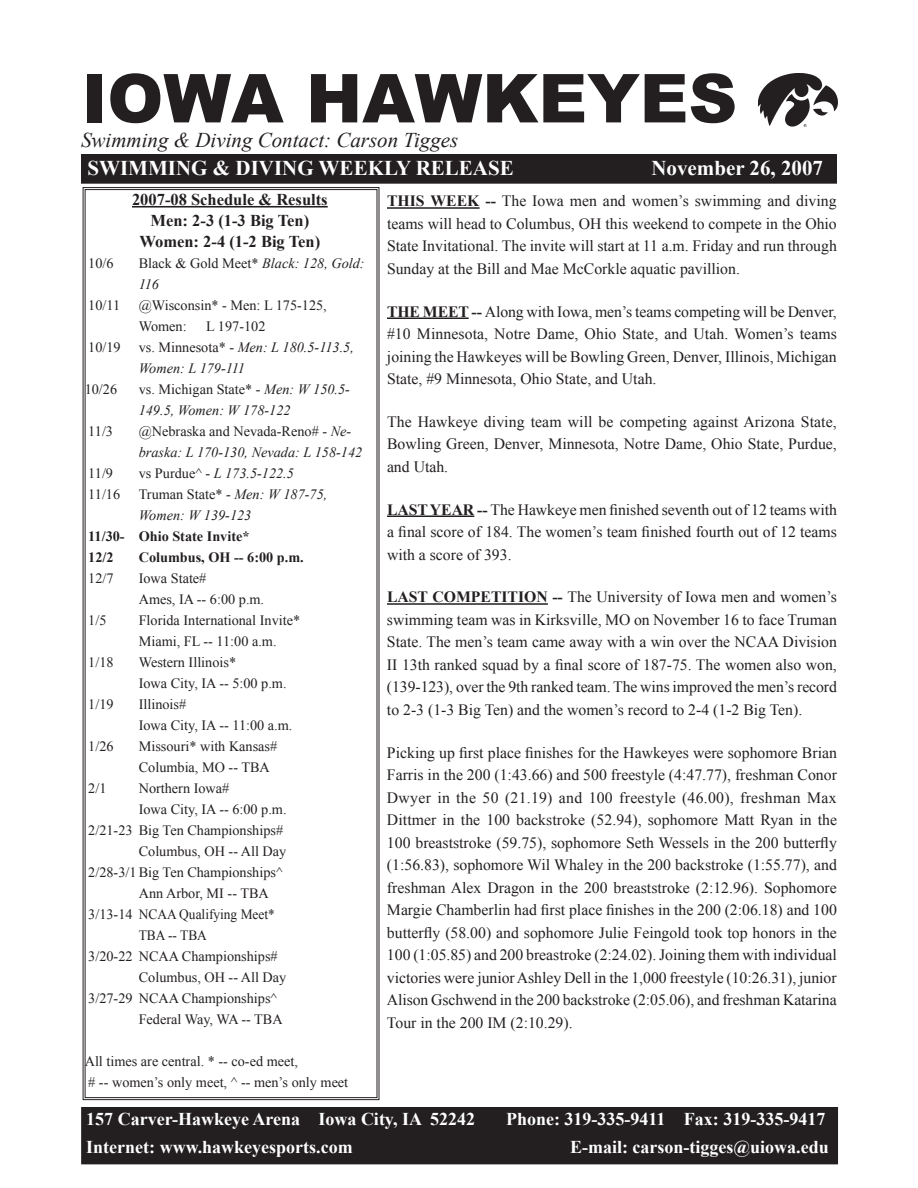
<style>
.page{position:relative;width:918px;height:1188px;background:#fff}
.page>*{position:absolute;margin:0;border:0;box-sizing:border-box;transform-origin:0 0}
.t1{font:900 67.5px "Arial";color:#231f20}
.t2{font:700 21px "Times New Roman";color:#fff}
.t3{font:italic 21px "Times New Roman";color:#231f20}
.t4{font:700 18px "Times New Roman";color:#fff}
.t5{font:700 16.5px/21px "Times New Roman";color:#231f20;text-align:center}
.t6{font:15.75px/22.5px "Times New Roman";color:#231f20;text-align:justify}
.t7{font:14.25px/21px "Times New Roman";color:#231f20}
.t8{font:italic 14.25px/21px "Times New Roman";color:#231f20}
.t9{font:700 14.25px/21px "Times New Roman";color:#231f20}
.t10{font:14.25px "Times New Roman";color:#231f20;scale:.94 1}
.s1{font-weight:700}
.s2{font-style:normal}
</style>
<div class="page">
<div style="left:82px;top:155px;width:754px;height:28px;background:#231f20"></div>
<div style="left:81px;top:154px;width:756px;height:30px;border:2px solid #231f20"></div>
<div style="left:82px;top:1108px;width:755px;height:56px;background:#231f20"></div>
<div style="left:81px;top:1107px;width:757px;height:57px;border:2px solid #231f20"></div>
<img style="left:758px;top:73px;width:79px;height:54px">
<svg style="left:82px;top:187px;width:298px;height:914px"></svg>
<hr style="left:387px;top:207px;width:93px;height:2px;background:#231f20">
<hr style="left:387px;top:318px;width:82px;height:1px;background:#231f20">
<hr style="left:387px;top:516px;width:87px;height:1px;background:#231f20">
<hr style="left:387px;top:603px;width:161px;height:2px;background:#231f20">
<hr style="left:132px;top:206px;width:196px;height:2px;background:#231f20">
<h1 class="t1" style="left:81px;top:49px;width:658px">IOWA HAWKEYES</h1>
<h2 class="t2" style="left:87px;top:153px;width:428px">SWIMMING &amp; DIVING WEEKLY RELEASE</h2>
<h2 class="t3" style="left:81px;top:126px;width:379px">Swimming &amp; Diving Contact: Carson Tigges</h2>
<h2 class="t2" style="left:651px;top:153px;width:173px">November 26, 2007</h2>
<p class="t6" style="left:387px;top:190px;width:451px"><span class="s1">THIS WEEK --</span> The Iowa men and women’s swimming and diving teams will head to Columbus, OH this weekend to compete in the Ohio State Invitational. The invite will start at 11 a.m. Friday and run through Sunday at the Bill and Mae McCorkle aquatic pavillion.</p>
<p class="t6" style="left:387px;top:300px;width:451px"><span class="s1">THE MEET --</span> Along with Iowa, men’s teams competing will be Denver, #10 Minnesota, Notre Dame, Ohio State, and Utah. Women’s teams joining the Hawkeyes will be Bowling Green, Denver, Illinois, Michigan State, #9 Minnesota, Ohio State, and Utah.</p>
<p class="t6" style="left:387px;top:410px;width:451px">The Hawkeye diving team will be competing against Arizona State, Bowling Green, Denver, Minnesota, Notre Dame, Ohio State, Purdue, and Utah.</p>
<p class="t6" style="left:387px;top:498px;width:451px"><span class="s1">LAST YEAR --</span> The Hawkeye men finished seventh out of 12 teams with a final score of 184. The women’s team finished fourth out of 12 teams with a score of 393.</p>
<p class="t6" style="left:387px;top:586px;width:452px"><span class="s1">LAST COMPETITION --</span> The University of Iowa men and women’s swimming team was in Kirksville, MO on November 16 to face Truman State. The men’s team came away with a win over the NCAA Division II 13th ranked squad by a final score of 187-75. The women also won, (139-123), over the 9th ranked team. The wins improved the men’s record to 2-3 (1-3 Big Ten) and the women’s record to 2-4 (1-2 Big Ten).</p>
<p class="t6" style="left:387px;top:741px;width:452px">Picking up first place finishes for the Hawkeyes were sophomore Brian Farris in the 200 (1:43.66) and 500 freestyle (4:47.77), freshman Conor Dwyer in the 50 (21.19) and 100 freestyle (46.00), freshman Max Dittmer in the 100 backstroke (52.94), sophomore Matt Ryan in the 100 breaststroke (59.75), sophomore Seth Wessels in the 200 butterfly (1:56.83), sophomore Wil Whaley in the 200 backstroke (1:55.77), and freshman Alex Dragon in the 200 breaststroke (2:12.96). Sophomore Margie Chamberlin had first place finishes in the 200 (2:06.18) and 100 butterfly (58.00) and sophomore Julie Feingold took top honors in the 100 (1:05.85) and 200 breastroke (2:24.02). Joining them with individual victories were junior Ashley Dell in the 1,000 freestyle (10:26.31), junior Alison Gschwend in the 200 backstroke (2:05.06), and freshman Katarina Tour in the 200 IM (2:10.29).</p>
<p class="t5" style="left:132px;top:189px;width:197px">2007-08 Schedule &amp; Results<br>Men: 2-3 (1-3 Big Ten)<br>Women: 2-4 (1-2 Big Ten)</p>
<p class="t7" style="left:88px;top:252px;width:27px">10/6</p>
<p class="t8" style="left:139px;top:252px;width:227px"><span class="s2">Black &amp; Gold Meet*</span> Black: 128, Gold:<br>116</p>
<p class="t7" style="left:88px;top:294px;width:33px">10/11</p>
<p class="t7" style="left:139px;top:294px;width:190px">@Wisconsin* - Men: L 175-125,<br>Women:</p>
<p class="t7" style="left:206px;top:315px;width:61px">L 197-102</p>
<p class="t7" style="left:88px;top:336px;width:34px">10/19</p>
<p class="t8" style="left:139px;top:336px;width:217px"><span class="s2">vs. Minnesota* -</span> Men: L 180.5-113.5,<br>Women: L 179-111</p>
<p class="t7" style="left:85px;top:378px;width:34px">10/26</p>
<p class="t8" style="left:139px;top:378px;width:213px"><span class="s2">vs. Michigan State*</span> - Men: W 150.5-<br>149.5, Women: W 178-122</p>
<p class="t7" style="left:88px;top:420px;width:26px">11/3</p>
<p class="t8" style="left:139px;top:420px;width:225px"><span class="s2">@Nebraska and Nevada-Reno# -</span> Ne&shy;braska: L 170-130, Nevada: L 158-142</p>
<p class="t7" style="left:88px;top:462px;width:26px">11/9</p>
<p class="t8" style="left:139px;top:462px;width:157px"><span class="s2">vs Purdue^ -</span> L 173.5-122.5</p>
<p class="t7" style="left:88px;top:483px;width:33px">11/16</p>
<p class="t8" style="left:139px;top:483px;width:190px"><span class="s2">Truman State*</span> - Men: W 187-75,<br>Women: W 139-123</p>
<p class="t9" style="left:88px;top:525px;width:163px">11/30- Ohio State Invite*<br>12/2</p>
<p class="t9" style="left:139px;top:546px;width:167px">Columbus, OH -- 6:00 p.m.</p>
<p class="t7" style="left:88px;top:567px;width:27px">12/7</p>
<p class="t7" style="left:139px;top:567px;width:127px">Iowa State#<br>Ames, IA -- 6:00 p.m.</p>
<p class="t7" style="left:88px;top:609px;width:20px">1/5</p>
<p class="t7" style="left:139px;top:609px;width:163px">Florida International Invite*<br>Miami, FL -- 11:00 a.m.</p>
<p class="t7" style="left:88px;top:651px;width:27px">1/18</p>
<p class="t7" style="left:139px;top:651px;width:149px">Western Illinois*<br>Iowa City, IA -- 5:00 p.m.</p>
<p class="t7" style="left:88px;top:693px;width:27px">1/19</p>
<p class="t7" style="left:139px;top:693px;width:155px">Illinois#<br>Iowa City, IA -- 11:00 a.m.</p>
<p class="t7" style="left:88px;top:735px;width:27px">1/26</p>
<p class="t7" style="left:139px;top:735px;width:140px">Missouri* with Kansas#<br>Columbia, MO -- TBA</p>
<p class="t7" style="left:88px;top:777px;width:20px">2/1</p>
<p class="t7" style="left:139px;top:777px;width:92px">Northern Iowa#</p>
<p class="t7" style="left:139px;top:798px;width:149px">Iowa City, IA -- 6:00 p.m.</p>
<p class="t7" style="left:88px;top:819px;width:196px">2/21-23 Big Ten Championships#</p>
<p class="t7" style="left:139px;top:840px;width:149px">Columbus, OH -- All Day</p>
<p class="t7" style="left:88px;top:861px;width:196px">2/28-3/1 Big Ten Championships^</p>
<p class="t7" style="left:139px;top:882px;width:132px">Ann Arbor, MI -- TBA</p>
<p class="t7" style="left:88px;top:903px;width:188px">3/13-14 NCAA Qualifying Meet*</p>
<p class="t10" style="left:139px;top:926px;width:74px">TBA -- TBA</p>
<p class="t7" style="left:88px;top:945px;width:191px">3/20-22 NCAA Championships#</p>
<p class="t7" style="left:139px;top:966px;width:149px">Columbus, OH -- All Day</p>
<p class="t7" style="left:88px;top:987px;width:190px">3/27-29 NCAA Championships^</p>
<p class="t7" style="left:139px;top:1008px;width:145px">Federal Way, WA -- TBA</p>
<p class="t7" style="left:85px;top:1050px;width:265px">All times are central. * -- co-ed meet,<br># -- women’s only meet, ^ -- men’s only meet</p>
<p class="t4" style="left:86px;top:1107px;width:390px">157 Carver-Hawkeye Arena Iowa City, IA 52242</p>
<p class="t4" style="left:506px;top:1107px;width:321px">Phone: 319-335-9411 Fax: 319-335-9417</p>
<p class="t4" style="left:86px;top:1134px;width:268px">Internet: www.hawkeyesports.com</p>
<p class="t4" style="left:570px;top:1134px;width:260px">E-mail: carson-tigges@uiowa.edu</p>
</div>
